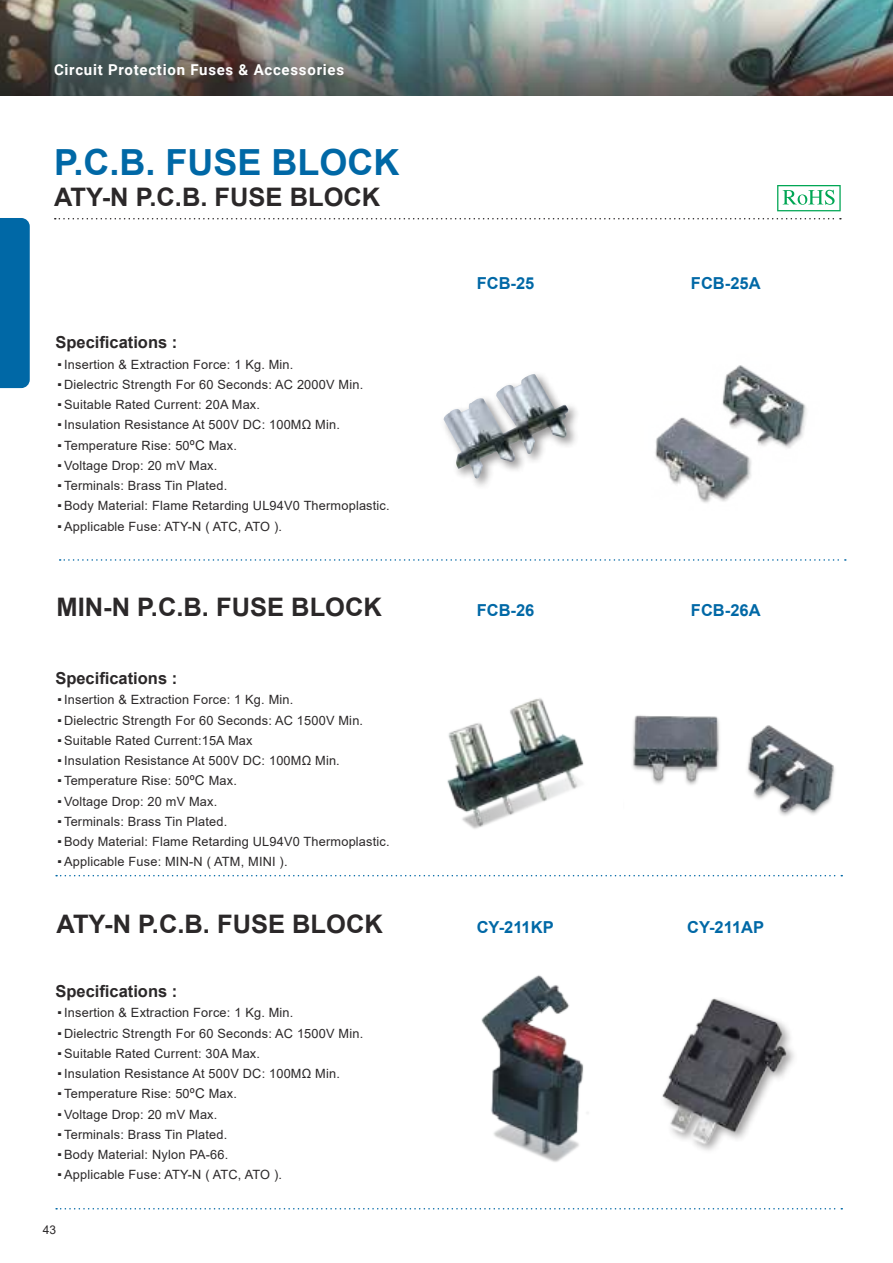
<style>
.page{position:relative;width:893px;height:1263px;background:#fff}
.page>*{position:absolute;margin:0;border:0;box-sizing:border-box;transform-origin:0 0}
.t1{font:700 36px "Arial";color:#0068a6}
.t2{font:30px "Arial";color:#2b2829}
.t3{font:700 25.5px "Arial";color:#2b2829}
.t4{font:700 16.5px "Arial";color:#2b2829}
.t5{font:700 16.5px "Arial";color:#0068a6}
.t6{font:700 15px "Roboto";letter-spacing:.05em;color:#fff}
.t7{font:12.75px "Arial";letter-spacing:.015em;color:#2b2829}
.t8{font:12px "Arial";color:#2b2829}
.s1{font-size:13.5px}
</style>
<div class="page">
<img style="left:0;top:0;width:892px;height:96px">
<svg style="left:56px;top:875px;width:786px;height:1px"></svg>
<svg style="left:56px;top:1208px;width:786px;height:1px"></svg>
<svg style="left:60px;top:559px;width:786px;height:2px"></svg>
<div style="left:440px;top:371px;width:140px;height:119px;background:#2b2829;opacity:.5"></div>
<img style="left:443px;top:374px;width:126px;height:105px">
<img style="left:447px;top:698px;width:137px;height:131px">
<img style="left:655px;top:365px;width:152px;height:138px">
<img style="left:632px;top:715px;width:203px;height:101px">
<img style="left:481px;top:975px;width:107px;height:187px">
<img style="left:662px;top:998px;width:132px;height:153px">
<svg style="left:55px;top:218px;width:786px;height:1px"></svg>
<svg style="left:777px;top:185px;width:64px;height:26px"></svg>
<div style="left:0;top:218px;width:30px;height:170px;background:#0068a6"></div>
<p class="t6" style="left:54px;top:61px;width:292px">Circuit Protection Fuses &amp; Accessories</p>
<h1 class="t1" style="left:54px;top:149px;width:347px">P.C.B. FUSE BLOCK</h1>
<h3 class="t3" style="left:54px;top:187px;width:328px">ATY-N P.C.B. FUSE BLOCK</h3>
<p class="t4" style="left:55px;top:331px;width:123px">Specifications :</p>
<h2 class="t2" style="left:55px;top:343px;width:10px">.</h2>
<p class="t7" style="left:64px;top:359px;width:231px">Insertion &amp; Extraction Force: 1 Kg. Min.</p>
<h2 class="t2" style="left:55px;top:363px;width:10px">.</h2>
<p class="t7" style="left:64px;top:379px;width:301px">Dielectric Strength For 60 Seconds: AC 2000V Min.</p>
<h2 class="t2" style="left:55px;top:384px;width:10px">.</h2>
<p class="t7" style="left:64px;top:400px;width:197px">Suitable Rated Current: 20A Max.</p>
<h2 class="t2" style="left:55px;top:404px;width:10px">.</h2>
<p class="t7" style="left:64px;top:416px;width:277px">Insulation Resistance At 500V DC: 100MΩ Min.</p>
<h2 class="t2" style="left:55px;top:424px;width:10px">.</h2>
<p class="t7" style="left:64px;top:440px;width:174px">Temperature Rise: 50<span class="s1">ºC</span> Max.</p>
<h2 class="t2" style="left:55px;top:444px;width:10px">.</h2>
<p class="t7" style="left:64px;top:460px;width:155px">Voltage Drop: 20 mV Max.</p>
<h2 class="t2" style="left:55px;top:465px;width:10px">.</h2>
<p class="t7" style="left:64px;top:481px;width:165px">Terminals: Brass Tin Plated.</p>
<h2 class="t2" style="left:55px;top:485px;width:10px">.</h2>
<p class="t7" style="left:64px;top:501px;width:327px">Body Material: Flame Retarding UL94V0 Thermoplastic.</p>
<h2 class="t2" style="left:55px;top:505px;width:10px">.</h2>
<p class="t7" style="left:64px;top:521px;width:219px">Applicable Fuse: ATY-N ( ATC, ATO ).</p>
<h3 class="t3" style="left:57px;top:597px;width:327px">MIN-N P.C.B. FUSE BLOCK</h3>
<p class="t4" style="left:55px;top:667px;width:123px">Specifications :</p>
<h2 class="t2" style="left:55px;top:679px;width:10px">.</h2>
<p class="t7" style="left:64px;top:695px;width:231px">Insertion &amp; Extraction Force: 1 Kg. Min.</p>
<h2 class="t2" style="left:55px;top:699px;width:10px">.</h2>
<p class="t7" style="left:64px;top:715px;width:301px">Dielectric Strength For 60 Seconds: AC 1500V Min.</p>
<h2 class="t2" style="left:55px;top:720px;width:10px">.</h2>
<p class="t7" style="left:64px;top:735px;width:190px">Suitable Rated Current:15A Max</p>
<h2 class="t2" style="left:55px;top:740px;width:10px">.</h2>
<p class="t7" style="left:64px;top:752px;width:277px">Insulation Resistance At 500V DC: 100MΩ Min.</p>
<h2 class="t2" style="left:55px;top:760px;width:10px">.</h2>
<p class="t7" style="left:64px;top:776px;width:174px">Temperature Rise: 50<span class="s1">ºC</span> Max.</p>
<h2 class="t2" style="left:55px;top:780px;width:10px">.</h2>
<p class="t7" style="left:64px;top:796px;width:155px">Voltage Drop: 20 mV Max.</p>
<h2 class="t2" style="left:55px;top:801px;width:10px">.</h2>
<p class="t7" style="left:64px;top:816px;width:165px">Terminals: Brass Tin Plated.</p>
<h2 class="t2" style="left:55px;top:821px;width:10px">.</h2>
<p class="t7" style="left:64px;top:837px;width:327px">Body Material: Flame Retarding UL94V0 Thermoplastic.</p>
<h2 class="t2" style="left:55px;top:841px;width:10px">.</h2>
<p class="t7" style="left:64px;top:857px;width:225px">Applicable Fuse: MIN-N ( ATM, MINI ).</p>
<h3 class="t3" style="left:57px;top:915px;width:328px">ATY-N P.C.B. FUSE BLOCK</h3>
<p class="t4" style="left:55px;top:980px;width:123px">Specifications :</p>
<h2 class="t2" style="left:55px;top:992px;width:10px">.</h2>
<p class="t7" style="left:64px;top:1008px;width:231px">Insertion &amp; Extraction Force: 1 Kg. Min.</p>
<h2 class="t2" style="left:55px;top:1012px;width:10px">.</h2>
<p class="t7" style="left:64px;top:1028px;width:301px">Dielectric Strength For 60 Seconds: AC 1500V Min.</p>
<h2 class="t2" style="left:55px;top:1032px;width:10px">.</h2>
<p class="t7" style="left:64px;top:1048px;width:197px">Suitable Rated Current: 30A Max.</p>
<h2 class="t2" style="left:55px;top:1053px;width:10px">.</h2>
<p class="t7" style="left:64px;top:1065px;width:277px">Insulation Resistance At 500V DC: 100MΩ Min.</p>
<h2 class="t2" style="left:55px;top:1073px;width:10px">.</h2>
<p class="t7" style="left:64px;top:1089px;width:174px">Temperature Rise: 50<span class="s1">ºC</span> Max.</p>
<h2 class="t2" style="left:55px;top:1093px;width:10px">.</h2>
<p class="t7" style="left:64px;top:1109px;width:155px">Voltage Drop: 20 mV Max.</p>
<h2 class="t2" style="left:55px;top:1113px;width:10px">.</h2>
<p class="t7" style="left:64px;top:1129px;width:165px">Terminals: Brass Tin Plated.</p>
<h2 class="t2" style="left:55px;top:1134px;width:10px">.</h2>
<p class="t7" style="left:64px;top:1150px;width:166px">Body Material: Nylon PA-66.</p>
<h2 class="t2" style="left:55px;top:1154px;width:10px">.</h2>
<p class="t7" style="left:64px;top:1170px;width:219px">Applicable Fuse: ATY-N ( ATC, ATO ).</p>
<p class="t8" style="left:43px;top:1225px;width:15px">43</p>
<p class="t5" style="left:477px;top:277px;width:59px">FCB-25</p>
<p class="t5" style="left:691px;top:277px;width:71px">FCB-25A</p>
<p class="t5" style="left:477px;top:604px;width:59px">FCB-26</p>
<p class="t5" style="left:691px;top:604px;width:71px">FCB-26A</p>
<p class="t5" style="left:477px;top:921px;width:79px">CY-211KP</p>
<p class="t5" style="left:687px;top:921px;width:79px">CY-211AP</p>
</div>
